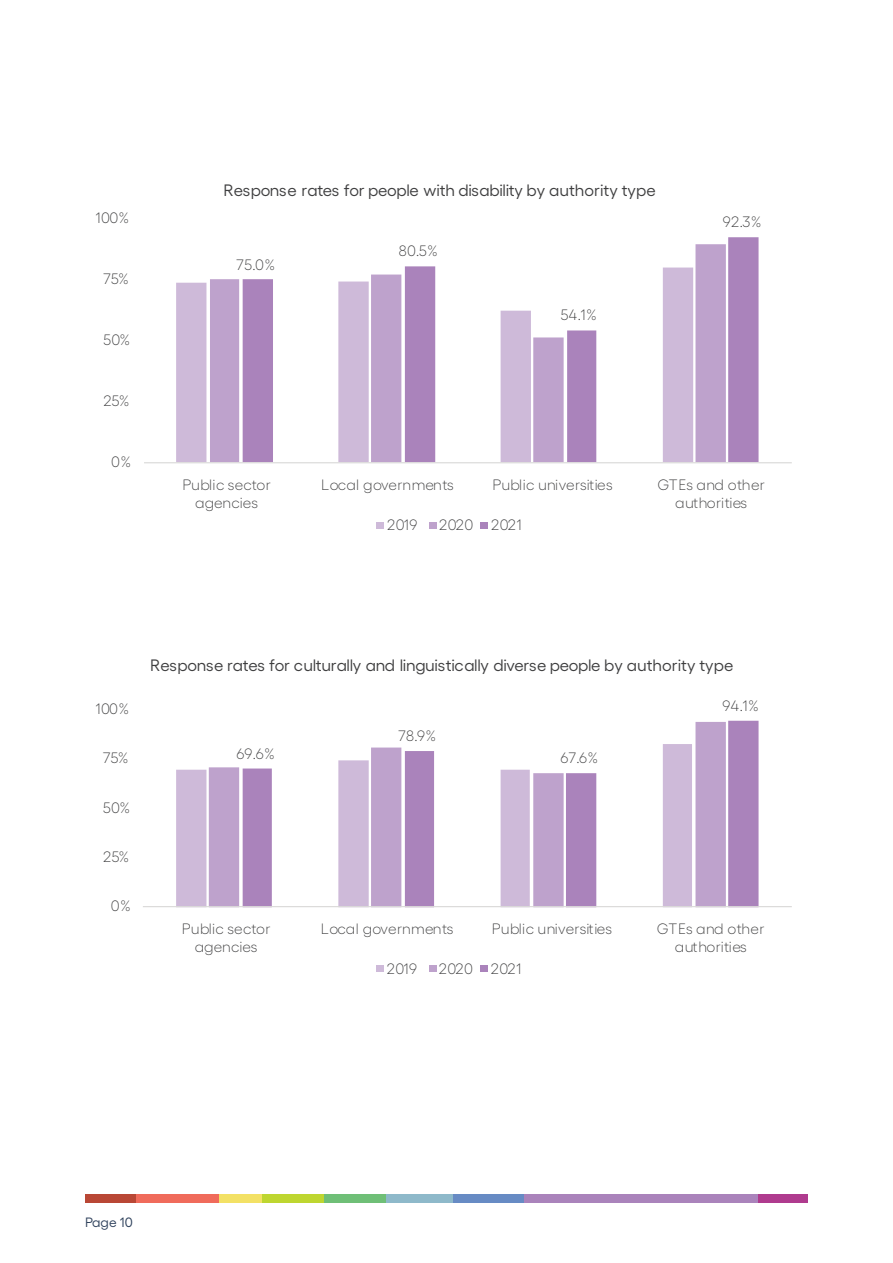
<style>
.page{position:relative;width:893px;height:1263px;background:#fff}
.page>*{position:absolute;margin:0;border:0;box-sizing:border-box;transform-origin:0 0}
.t1{font:16.5px "Gellix";letter-spacing:-.02em;color:#3e3e3f}
.t2{font:300 15px/18px "Gellix";letter-spacing:.025em;color:#3e3e3f;text-align:center}
.t3{font:300 15px/18px "Gellix";color:#3e3e3f;text-align:center}
.t4{font:13.5px "Gellix";color:#2d405b}
</style>
<div class="page">
<div style="left:758px;top:1194px;width:50px;height:8px;background:#af3b8e"></div>
<div style="left:523px;top:1194px;width:235px;height:8px;background:#aa83bb"></div>
<div style="left:453px;top:1194px;width:71px;height:8px;background:#678bc4"></div>
<div style="left:359px;top:1194px;width:94px;height:8px;background:#8eb9ca"></div>
<div style="left:322px;top:1194px;width:64px;height:8px;background:#6fbf77"></div>
<div style="left:262px;top:1194px;width:61px;height:8px;background:#bed630"></div>
<div style="left:211px;top:1194px;width:51px;height:8px;background:#f3e165"></div>
<div style="left:109px;top:1194px;width:110px;height:8px;background:#f06b5b"></div>
<div style="left:85px;top:1194px;width:51px;height:8px;background:#b94735"></div>
<svg style="left:176px;top:767px;width:33px;height:139px;background:#d2c0dc"></svg>
<svg style="left:209px;top:767px;width:34px;height:139px;background:#c4abd1"></svg>
<svg style="left:243px;top:721px;width:515px;height:185px"></svg>
<hr style="left:143px;top:906px;width:649px;height:1px;background:#dad9d8">
<div style="left:377px;top:965px;width:7px;height:7px;background:#cebad9"></div>
<div style="left:429px;top:965px;width:7px;height:7px;background:#bea2cc"></div>
<div style="left:481px;top:965px;width:7px;height:7px;background:#aa83bb"></div>
<div style="left:176px;top:282px;width:31px;height:180px;background:#cebad9"></div>
<svg style="left:210px;top:279px;width:33px;height:183px;background:#c4abd1"></svg>
<svg style="left:243px;top:237px;width:515px;height:225px"></svg>
<hr style="left:144px;top:462px;width:648px;height:1px;background:#dad9d8">
<div style="left:377px;top:522px;width:7px;height:7px;background:#cebad9"></div>
<div style="left:429px;top:522px;width:7px;height:7px;background:#bea2cc"></div>
<div style="left:481px;top:522px;width:7px;height:7px;background:#aa83bb"></div>
<p class="t2" style="left:96px;top:208px;width:35px">100%</p>
<p class="t2" style="left:103px;top:269px;width:27px">75%</p>
<p class="t2" style="left:103px;top:330px;width:29px">50%</p>
<p class="t2" style="left:103px;top:390px;width:28px">25%</p>
<p class="t2" style="left:111px;top:451px;width:22px">0%</p>
<p class="t1" style="left:223px;top:178px;width:434px">Response rates for people with disability by authority type</p>
<p class="t2" style="left:237px;top:254px;width:40px">75.0%</p>
<p class="t2" style="left:399px;top:240px;width:41px">80.5%</p>
<p class="t2" style="left:561px;top:305px;width:38px">54.1%</p>
<p class="t2" style="left:723px;top:212px;width:40px">92.3%</p>
<p class="t3" style="left:182px;top:475px;width:90px">Public sector agencies</p>
<p class="t3" style="left:321px;top:475px;width:134px">Local governments</p>
<p class="t2" style="left:492px;top:475px;width:122px">Public universities</p>
<p class="t2" style="left:657px;top:475px;width:109px">GTEs and other authorities</p>
<p class="t2" style="left:387px;top:514px;width:32px">2019</p>
<p class="t2" style="left:439px;top:514px;width:84px">2020 2021</p>
<p class="t2" style="left:95px;top:698px;width:35px">100%</p>
<p class="t2" style="left:103px;top:747px;width:27px">75%</p>
<p class="t2" style="left:103px;top:797px;width:29px">50%</p>
<p class="t2" style="left:103px;top:846px;width:28px">25%</p>
<p class="t2" style="left:111px;top:896px;width:22px">0%</p>
<p class="t1" style="left:150px;top:653px;width:584px">Response rates for culturally and linguistically diverse people by authority type</p>
<p class="t2" style="left:236px;top:743px;width:40px">69.6%</p>
<p class="t2" style="left:398px;top:725px;width:39px">78.9%</p>
<p class="t2" style="left:560px;top:747px;width:39px">67.6%</p>
<p class="t2" style="left:722px;top:695px;width:38px">94.1%</p>
<p class="t3" style="left:182px;top:918px;width:90px">Public sector agencies</p>
<p class="t3" style="left:321px;top:918px;width:134px">Local governments</p>
<p class="t2" style="left:492px;top:918px;width:122px">Public universities</p>
<p class="t2" style="left:657px;top:918px;width:109px">GTEs and other authorities</p>
<p class="t2" style="left:387px;top:958px;width:32px">2019</p>
<p class="t2" style="left:439px;top:958px;width:84px">2020 2021</p>
<p class="t4" style="left:85px;top:1212px;width:49px">Page 10</p>
</div>
